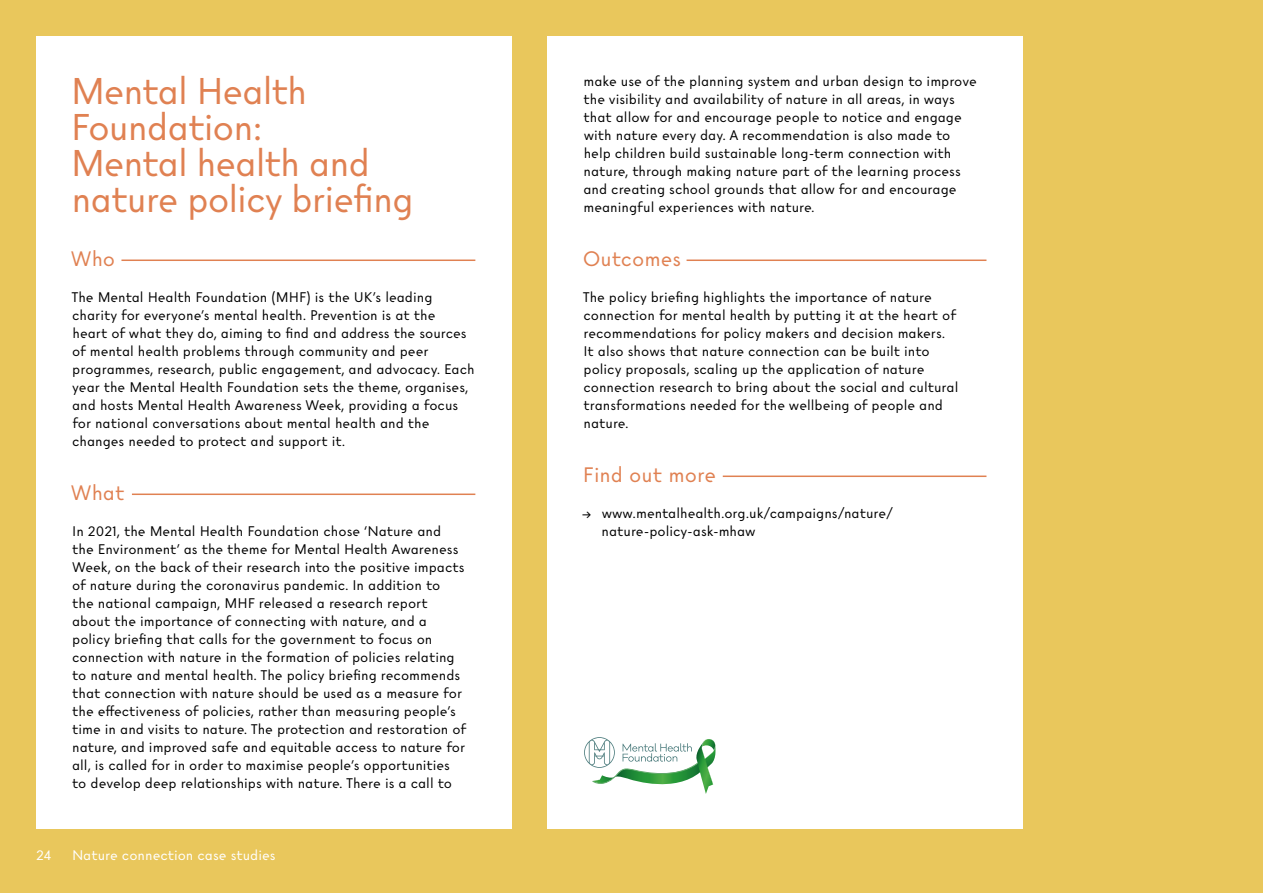
<style>
.page{position:relative;width:1263px;height:893px;background:#e9c75c}
.page>*{position:absolute;margin:0;border:0;box-sizing:border-box;transform-origin:0 0}
.H2__Box_Heading__24{font:36px/36px "Certeau";letter-spacing:-.03em;color:#e08152}
.H4__Box_Subheading{font:20.25px "Certeau";color:#e08152}
.Paragraph{font:13.5px/18px "Certeau";color:#000}
.Paragraph-2{font:13.5px "Certeau";color:#fff}
</style>
<div class="page">
<div style="left:36px;top:36px;width:475px;height:792px;background:#fff"></div>
<hr style="left:121px;top:259px;width:354px;height:2px;background:#e08152">
<hr style="left:132px;top:493px;width:343px;height:2px;background:#e08152">
<div style="left:547px;top:36px;width:475px;height:792px;background:#fff"></div>
<hr style="left:686px;top:260px;width:300px;height:1px;background:#e08152">
<hr style="left:723px;top:476px;width:263px;height:1px;background:#e08152">
<svg style="left:584px;top:737px;width:132px;height:57px"></svg>
<p class="H2__Box_Heading__24" style="left:71px;top:73px;width:344px">Mental Health<br>Foundation:<br>Mental health and nature policy briefing</p>
<p class="H4__Box_Subheading" style="left:71px;top:246px;width:46px">Who</p>
<p class="Paragraph" style="left:71px;top:288px;width:405px">The Mental Health Foundation (MHF) is the UK’s leading charity for everyone’s mental health. Prevention is at the<br>heart of what they do, aiming to find and address the sources of mental health problems through community and peer programmes, research, public engagement, and advocacy. Each year the Mental Health Foundation sets the theme, organises, and hosts Mental Health Awareness Week, providing a focus for national conversations about mental health and the changes needed to protect and support it.</p>
<p class="H4__Box_Subheading" style="left:71px;top:480px;width:55px">What</p>
<p class="Paragraph" style="left:72px;top:522px;width:396px">In 2021, the Mental Health Foundation chose ‘Nature and<br>the Environment’ as the theme for Mental Health Awareness Week, on the back of their research into the positive impacts of nature during the coronavirus pandemic. In addition to<br>the national campaign, MHF released a research report about the importance of connecting with nature, and a policy briefing that calls for the government to focus on connection with nature in the formation of policies relating to nature and mental health. The policy briefing recommends that connection with nature should be used as a measure for the effectiveness of policies, rather than measuring people’s time in and visits to nature. The protection and restoration of nature, and improved safe and equitable access to nature for all, is called for in order to maximise people’s opportunities to develop deep relationships with nature. There is a call to</p>
<p class="Paragraph-2" style="left:36px;top:847px;width:17px">24</p>
<p class="Paragraph-2" style="left:72px;top:847px;width:205px">Nature connection case studies</p>
<p class="Paragraph" style="left:583px;top:72px;width:395px">make use of the planning system and urban design to improve the visibility and availability of nature in all areas, in ways that allow for and encourage people to notice and engage with nature every day. A recommendation is also made to help children build sustainable long-term connection with nature, through making nature part of the learning process and creating school grounds that allow for and encourage meaningful experiences with nature.</p>
<p class="H4__Box_Subheading" style="left:583px;top:246px;width:100px">Outcomes</p>
<p class="Paragraph" style="left:583px;top:288px;width:377px">The policy briefing highlights the importance of nature connection for mental health by putting it at the heart of recommendations for policy makers and decision makers.<br>It also shows that nature connection can be built into policy proposals, scaling up the application of nature connection research to bring about the social and cultural transformations needed for the wellbeing of people and nature.</p>
<p class="H4__Box_Subheading" style="left:583px;top:462px;width:135px">Find out more</p>
<p class="Paragraph" style="left:601px;top:504px;width:293px;text-indent:-20px">→ www.mentalhealth.org.uk/campaigns/nature/ nature-policy-ask-mhaw</p>
</div>
